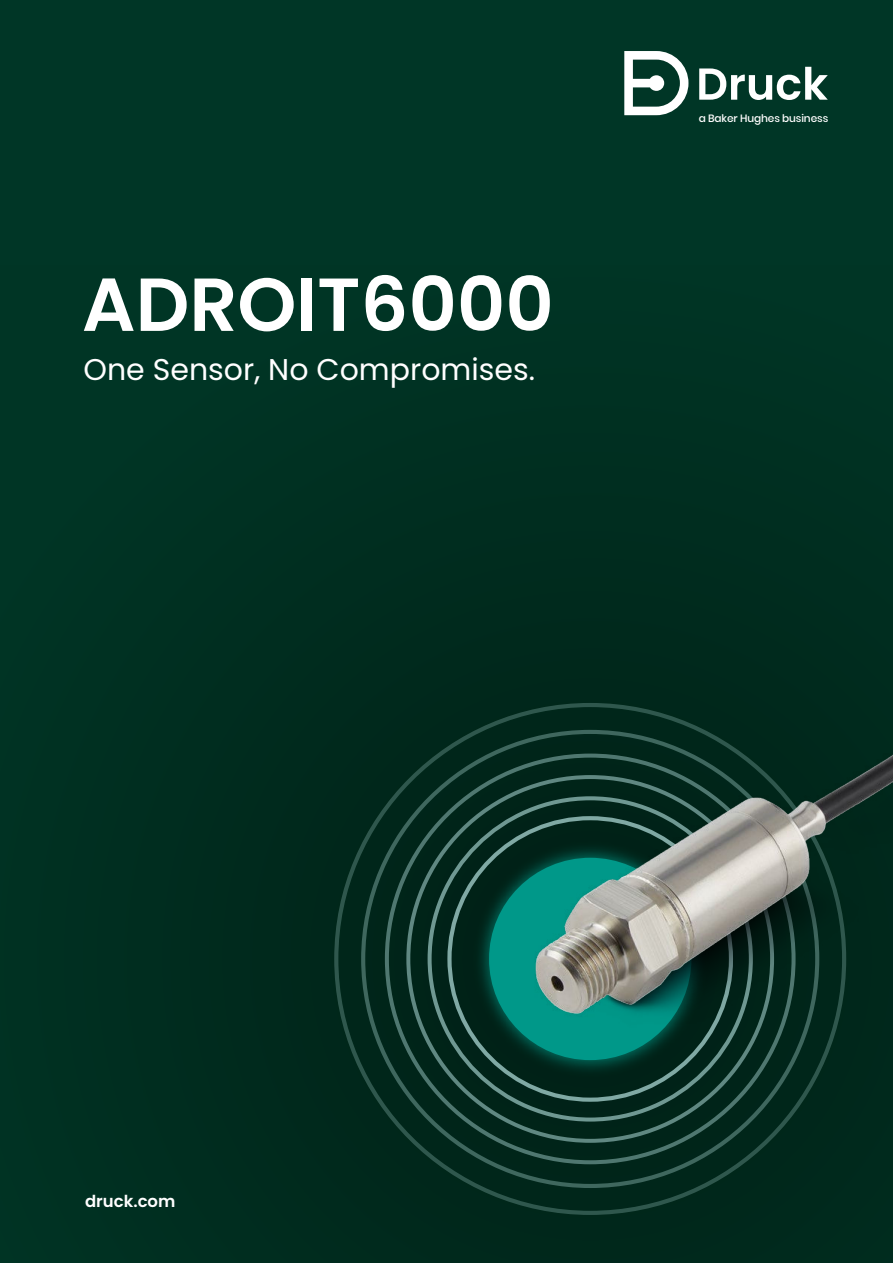
<style>
.page{position:relative;width:893px;height:1263px;background:#003626}
.page>*{position:absolute;margin:0;border:0;box-sizing:border-box;transform-origin:0 0}
.t1{font:600 75px "Poppins";color:#fff}
.t2{font:30px "Poppins";color:#fff}
.t3{font:600 16.5px "Poppins";color:#fff}
.t4{font:500 10.5px "Poppins";letter-spacing:-.01em;color:#fff}
</style>
<div class="page">
<div style="left:0;top:265px;width:893px;height:998px;background:#002f21"></div>
<img style="left:334px;top:703px;width:559px;height:512px">
<svg style="left:624px;top:51px;width:64px;height:64px"></svg>
<svg style="left:699px;top:67px;width:129px;height:33px"></svg>
<h1 class="t1" style="left:82px;top:262px;width:473px">ADROIT6000</h1>
<p class="t2" style="left:83px;top:352px;width:453px">One Sensor, No Compromises.</p>
<p class="t4" style="left:699px;top:114px;width:131px">a Baker Hughes business</p>
<p class="t3" style="left:85px;top:1191px;width:92px">druck.com</p>
</div>
